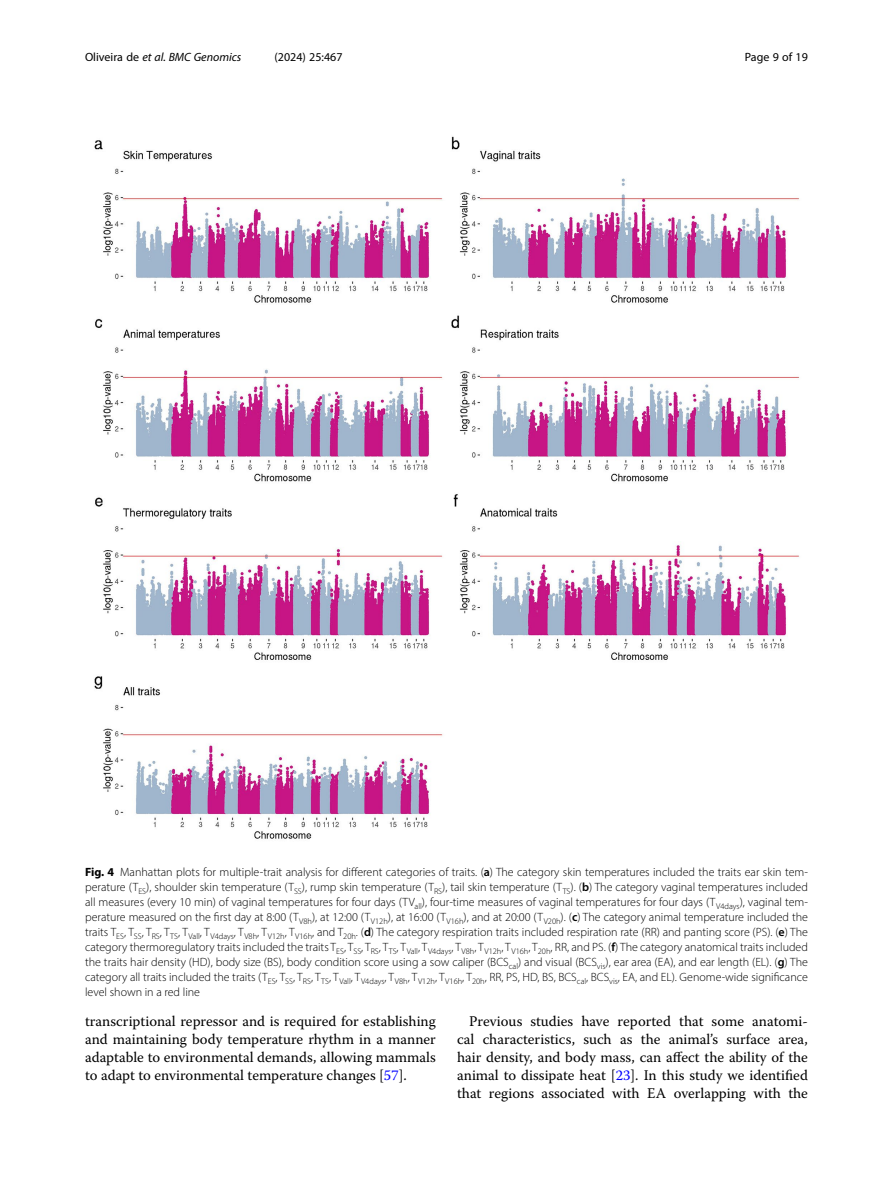
<style>
.page{position:relative;width:893px;height:1191px;background:#fff}
.page>*{position:absolute;margin:0;border:0;box-sizing:border-box;transform-origin:0 0}
.Body_Text_Indent{font:14.7px/18px "Warnock Pro";color:#000;text-align:justify}
.Figure_Caption{font:300 12px/15px "Myriad Pro";color:#000;text-align:justify}
.t1{font:italic 12px "Myriad Pro";color:#000}
.t2{font:12px "Myriad Pro";color:#000}
.s1{font-style:normal}
.s2{font-weight:700}
.s3{font-weight:600}
.s4{color:#00f}
</style>
<div class="page">
<img style="left:94px;top:136px;width:706px;height:703px">
<p class="t1" style="left:85px;top:50px;width:158px"><span class="s1">Oliveira de</span> et al. BMC Genomics</p>
<p class="t2" style="left:275px;top:50px;width:70px">(2024) 25:467</p>
<p class="t2" style="left:745px;top:50px;width:65px">Page 9 of 19</p>
<p class="Figure_Caption" style="left:85px;top:864px;width:724px"><span class="s2">Fig. 4</span> Manhattan plots for multiple-trait analysis for different categories of traits. (<span class="s3">a</span>) The category skin temperatures included the traits ear skin tem&shy;perature (T<sub>ES</sub>), shoulder skin temperature (T<sub>SS</sub>), rump skin temperature (T<sub>RS</sub>), tail skin temperature (T<sub>TS</sub>). (<span class="s3">b</span>) The category vaginal temperatures included all measures (every 10 min) of vaginal temperatures for four days (TV<sub>all</sub>), four-time measures of vaginal temperatures for four days (T<sub>V4days</sub>), vaginal tem&shy;perature measured on the first day at 8:00 (T<sub>V8h</sub>), at 12:00 (T<sub>V12h</sub>), at 16:00 (T<sub>V16h</sub>), and at 20:00 (T<sub>V20h</sub>). (<span class="s3">c</span>) The category animal temperature included the traits T<sub>ES</sub>, T<sub>SS</sub>, T<sub>RS</sub>, T<sub>TS</sub>, T<sub>Vall</sub>, T<sub>V4days</sub>, T<sub>V8h</sub>, T<sub>V12h</sub>, T<sub>V16h</sub>, and T<sub>20h</sub>. (<span class="s3">d</span>) The category respiration traits included respiration rate (RR) and panting score (PS). (<span class="s3">e</span>) The category thermoregulatory traits included the traits T<sub>ES</sub>, T<sub>SS</sub>, T<sub>RS</sub>, T<sub>TS</sub>, T<sub>Vall</sub>, T<sub>V4days</sub>, T<sub>V8h</sub>, T<sub>V12h</sub>, T<sub>V16h</sub>, T<sub>20h</sub>, RR, and PS. (<span class="s3">f</span>) The category anatomical traits included the traits hair density (HD), body size (BS), body condition score using a sow caliper (BCS<sub>cal</sub>) and visual (BCS<sub>vis</sub>), ear area (EA), and ear length (EL). (<span class="s3">g</span>) The category all traits included the traits (T<sub>ES</sub>, T<sub>SS</sub>, T<sub>RS</sub>, T<sub>TS</sub>, T<sub>Vall</sub>, T<sub>V4days</sub>, T<sub>V8h</sub>, T<sub>V12h</sub>, T<sub>V16h</sub>, T<sub>20h</sub>, RR, PS, HD, BS, BCS<sub>cal</sub>, BCS<sub>vis</sub>, EA, and EL). Genome-wide significance level shown in a red line</p>
<p class="Body_Text_Indent" style="left:85px;top:1012px;width:352px">transcriptional repressor and is required for establishing and maintaining body temperature rhythm in a manner adaptable to environmental demands, allowing mammals to adapt to environmental temperature changes [<span class="s4">57</span>].</p>
<p class="Body_Text_Indent" style="left:457px;top:1012px;width:352px;text-indent:12px">Previous studies have reported that some anatomi&shy;cal characteristics, such as the animal’s surface area, hair density, and body mass, can affect the ability of the animal to dissipate heat [<span class="s4">23</span>]. In this study we identified that regions associated with EA overlapping with the</p>
</div>
